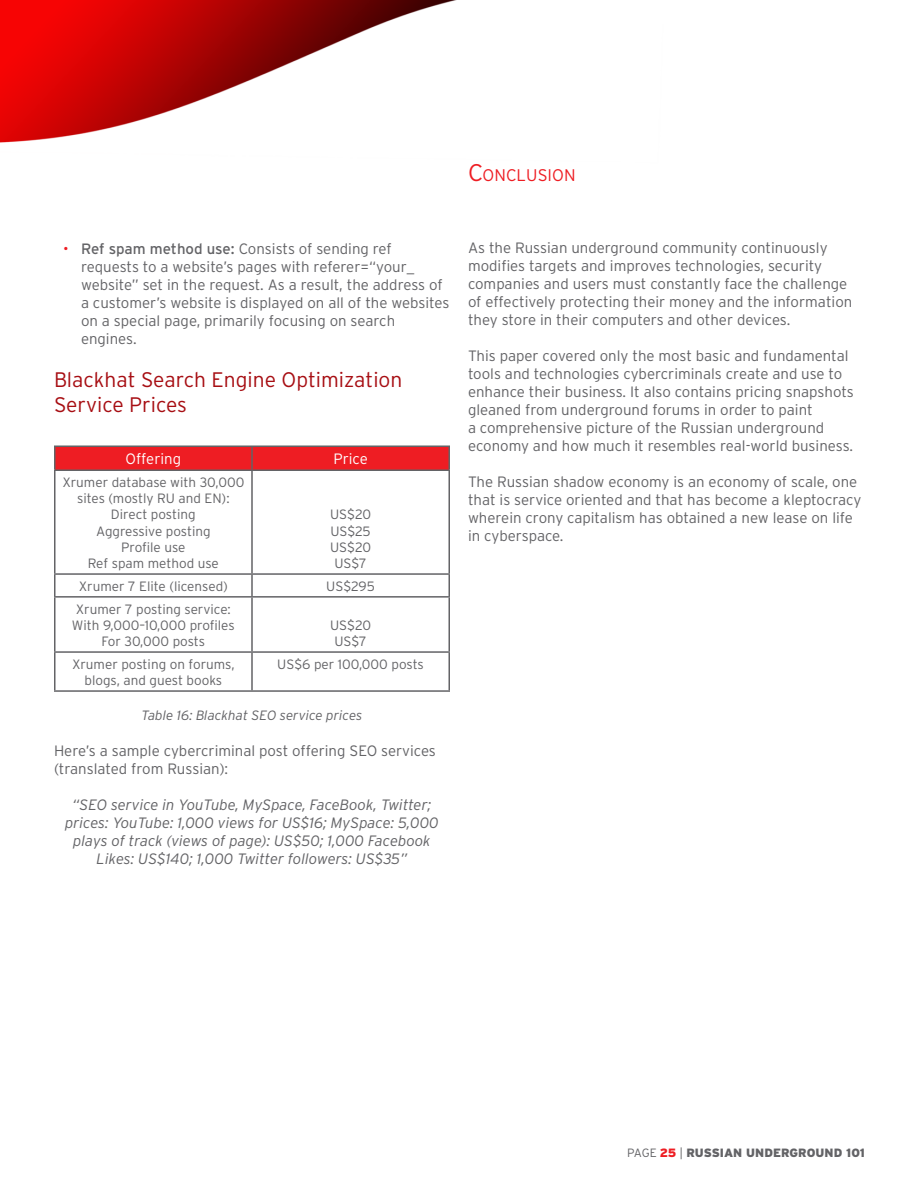
<style>
.page{position:relative;width:918px;height:1188px;background:#fff}
.page>*{position:absolute;margin:0;border:0;box-sizing:border-box;transform-origin:0 0}
.heading_2{font:300 21px/25.2px "Interstate";color:#a70e13}
.heading_1{font:300 16.8px "Interstate";color:#ee1d23}
.body_text_1{font:300 15px/18px "Interstate";color:#636366}
.bulleted_text_1{font:300 15px/18px "Interstate";color:#636366}
.quote{font:italic 300 15px/18px "Interstate";color:#636366;text-align:center}
.table_header{font:300 15px "Interstate";color:#fff}
.table_body_number{font:300 13.5px/16.2px "Interstate";color:#636366;text-align:center}
.t1{font:italic 300 13.5px "Interstate";color:#636366}
.t2{font:900 12px "Interstate";color:#636366}
.s1{font-size:24px}
.s2{color:#ee1d23}
.s3{font-weight:400}
.s4{font-weight:300}
</style>
<div class="page">
<img style="left:0;top:0;width:457px;height:143px">
<div style="left:56px;top:447px;width:392px;height:22px;background:#ee1d23"></div>
<hr style="left:54px;top:445px;width:198px;height:2px;background:#636366">
<hr style="left:54px;top:447px;width:2px;height:22px;background:#636366">
<hr style="left:252px;top:445px;width:198px;height:2px;background:#636366">
<hr style="left:251px;top:447px;width:2px;height:22px;background:#636366">
<hr style="left:448px;top:447px;width:2px;height:22px;background:#636366">
<hr style="left:54px;top:469px;width:198px;height:2px;background:#636366">
<hr style="left:54px;top:471px;width:2px;height:102px;background:#636366">
<hr style="left:252px;top:469px;width:198px;height:2px;background:#636366">
<hr style="left:251px;top:471px;width:2px;height:102px;background:#636366">
<hr style="left:448px;top:471px;width:2px;height:102px;background:#636366">
<hr style="left:54px;top:573px;width:198px;height:2px;background:#636366">
<hr style="left:54px;top:575px;width:2px;height:21px;background:#636366">
<hr style="left:252px;top:573px;width:198px;height:2px;background:#636366">
<hr style="left:251px;top:575px;width:2px;height:21px;background:#636366">
<hr style="left:448px;top:575px;width:2px;height:21px;background:#636366">
<hr style="left:54px;top:596px;width:198px;height:2px;background:#636366">
<hr style="left:54px;top:598px;width:2px;height:53px;background:#636366">
<hr style="left:252px;top:596px;width:198px;height:2px;background:#636366">
<hr style="left:251px;top:598px;width:2px;height:53px;background:#636366">
<hr style="left:448px;top:598px;width:2px;height:53px;background:#636366">
<hr style="left:54px;top:651px;width:198px;height:2px;background:#636366">
<hr style="left:54px;top:653px;width:2px;height:37px;background:#636366">
<hr style="left:252px;top:651px;width:198px;height:2px;background:#636366">
<hr style="left:251px;top:653px;width:2px;height:37px;background:#636366">
<hr style="left:448px;top:653px;width:2px;height:37px;background:#636366">
<hr style="left:54px;top:690px;width:198px;height:2px;background:#636366">
<hr style="left:252px;top:690px;width:198px;height:2px;background:#636366">
<p class="heading_1" style="left:468px;top:165px;width:109px"><span class="s1">C</span>ONCLUSION</p>
<p class="bulleted_text_1" style="left:81px;top:240px;width:370px;text-indent:-18px"><span class="s2">•</span> <span class="s3">Ref spam method use:</span> Consists of sending ref requests to a website’s pages with referer=“your_ website” set in the request. As a result, the address of a customer’s website is displayed on all of the websites on a special page, primarily focusing on search engines.</p>
<p class="heading_2" style="left:54px;top:367px;width:350px">Blackhat Search Engine Optimization<br>Service Prices</p>
<p class="table_header" style="left:126px;top:450px;width:57px">Offering</p>
<p class="table_header" style="left:333px;top:450px;width:36px">Price</p>
<p class="table_body_number" style="left:62px;top:474px;width:183px">Xrumer database with 30,000 sites (mostly RU and EN):</p>
<p class="table_body_number" style="left:111px;top:506px;width:86px">Direct posting</p>
<p class="table_body_number" style="left:96px;top:523px;width:116px">Aggressive posting</p>
<p class="table_body_number" style="left:121px;top:539px;width:66px">Profile use</p>
<p class="table_body_number" style="left:88px;top:555px;width:133px">Ref spam method use</p>
<p class="table_body_number" style="left:330px;top:506px;width:42px">US$20</p>
<p class="table_body_number" style="left:330px;top:523px;width:42px">US$25</p>
<p class="table_body_number" style="left:330px;top:539px;width:42px">US$20</p>
<p class="table_body_number" style="left:334px;top:555px;width:34px">US$7</p>
<p class="table_body_number" style="left:79px;top:578px;width:151px">Xrumer 7 Elite (licensed)</p>
<p class="table_body_number" style="left:326px;top:578px;width:50px">US$295</p>
<p class="table_body_number" style="left:76px;top:601px;width:157px">Xrumer 7 posting service:</p>
<p class="table_body_number" style="left:72px;top:617px;width:164px">With 9,000–10,000 profiles</p>
<p class="table_body_number" style="left:102px;top:633px;width:105px">For 30,000 posts</p>
<p class="table_body_number" style="left:330px;top:617px;width:42px">US$20</p>
<p class="table_body_number" style="left:334px;top:633px;width:34px">US$7</p>
<p class="table_body_number" style="left:72px;top:656px;width:164px">Xrumer posting on forums, blogs, and guest books</p>
<p class="table_body_number" style="left:277px;top:656px;width:148px">US$6 per 100,000 posts</p>
<p class="t1" style="left:142px;top:707px;width:222px">Table 16: Blackhat SEO service prices</p>
<p class="body_text_1" style="left:54px;top:742px;width:383px">Here’s a sample cybercriminal post offering SEO services (translated from Russian):</p>
<p class="quote" style="left:65px;top:796px;width:375px">“SEO service in YouTube, MySpace, FaceBook, Twitter; prices: YouTube: 1,000 views for US$16; MySpace: 5,000 plays of track (views of page): US$50; 1,000 Facebook Likes: US$140; 1,000 Twitter followers: US$35”</p>
<p class="body_text_1" style="left:468px;top:239px;width:386px">As the Russian underground community continuously modifies targets and improves technologies, security companies and users must constantly face the challenge of effectively protecting their money and the information they store in their computers and other devices.</p>
<p class="body_text_1" style="left:468px;top:347px;width:387px">This paper covered only the most basic and fundamental tools and technologies cybercriminals create and use to enhance their business. It also contains pricing snapshots gleaned from underground forums in order to paint<br>a comprehensive picture of the Russian underground economy and how much it resembles real-world business.</p>
<p class="body_text_1" style="left:468px;top:473px;width:395px">The Russian shadow economy is an economy of scale, one that is service oriented and that has become a kleptocracy wherein crony capitalism has obtained a new lease on life in cyberspace.</p>
<p class="t2" style="left:627px;top:1146px;width:239px"><span class="s4">PAGE</span> <span class="s2">25</span> <span class="s4">|</span> RUSSIAN UNDERGROUND 101</p>
</div>
